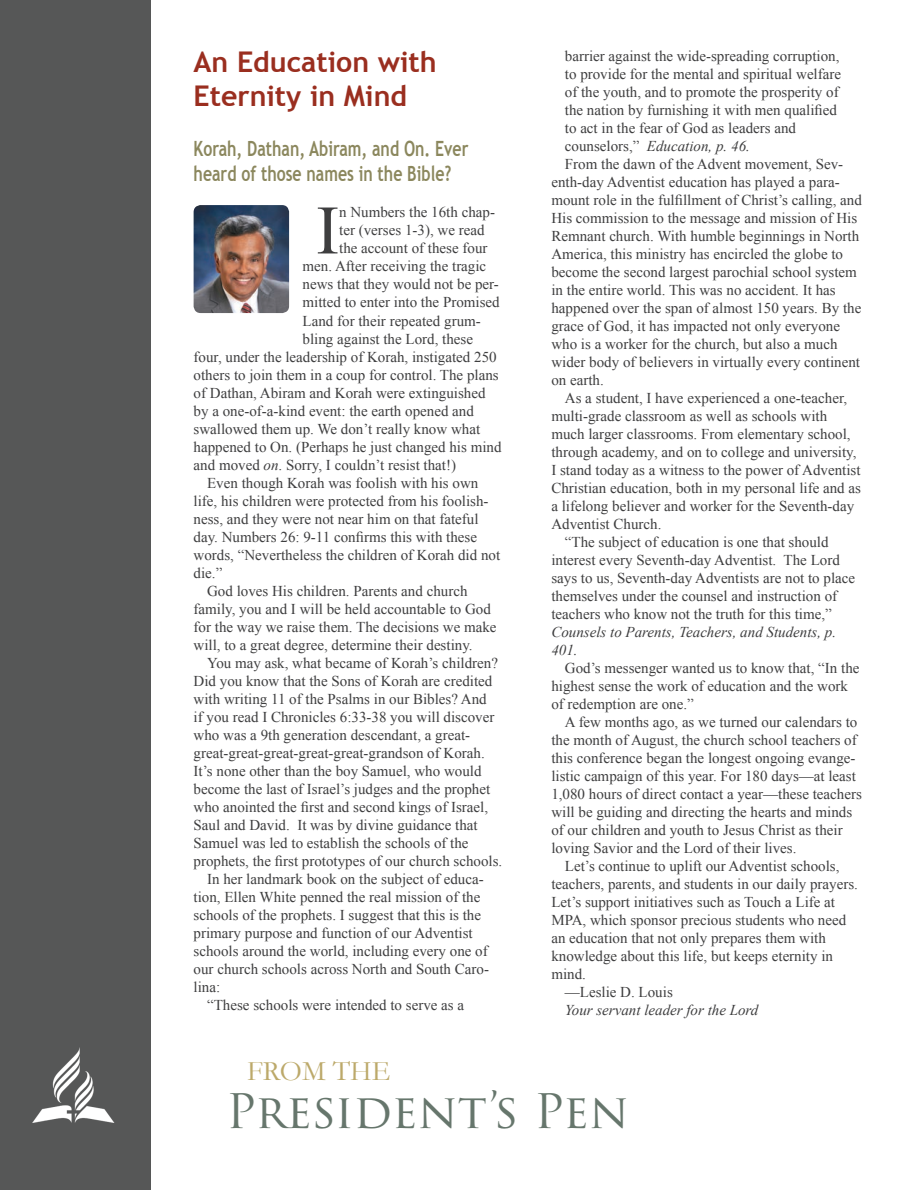
<style>
.page{position:relative;width:911px;height:1190px;background:#fff}
.page>*{position:absolute;margin:0;border:0;box-sizing:border-box;transform-origin:0 0}
.t1{font:69.3px "Times New Roman";color:#3e3e3f}
.t2{font:46.35px "Trajan Pro 3";letter-spacing:-.01em;color:#66766c}
.t3{font:700 28.5px/34.2px "Trebuchet MS";color:#9a2e1f}
.t4{font:28.35px "Garamond";color:#bca96a}
.t5{font:700 21px/25.2px "Trebuchet MS";color:#8b875d;scale:.76 1}
.t6{font:15px/18px "Times New Roman";color:#3e3e3f}
.t7{font:italic 15px/18px "Times New Roman";color:#3e3e3f}
.s1{font-style:italic}
.s2{font-style:normal}
</style>
<div class="page">
<div style="left:0;top:0;width:151px;height:1189px;background:#565757"></div>
<img style="left:194px;top:205px;width:95px;height:108px">
<img style="left:32px;top:1047px;width:83px;height:76px">
<h3 class="t3" style="left:194px;top:44px;width:245px">An Education with<br>Eternity in Mind</h3>
<h3 class="t5" style="left:194px;top:136px;width:363px">Korah, Dathan, Abiram, and On. Ever heard of those names in the Bible?</h3>
<h1 class="t1" style="left:316px;top:184px;width:25px">I</h1>
<p class="t6" style="left:339px;top:203px;width:157px">n Numbers the 16th chap-</p>
<p class="t6" style="left:339px;top:221px;width:147px">ter (verses 1-3), we read</p>
<p class="t6" style="left:339px;top:239px;width:150px">the account of these four</p>
<p class="t6" style="left:303px;top:257px;width:185px">men. After receiving the tragic</p>
<p class="t6" style="left:303px;top:275px;width:198px">news that they would not be per-</p>
<p class="t6" style="left:303px;top:293px;width:199px">mitted to enter into the Promised</p>
<p class="t6" style="left:303px;top:311px;width:180px">Land for their repeated grum-</p>
<p class="t6" style="left:303px;top:329px;width:172px">bling against the Lord, these</p>
<p class="t6" style="left:194px;top:347px;width:305px">four, under the leadership of Korah, instigated 250</p>
<p class="t6" style="left:194px;top:365px;width:307px">others to join them in a coup for control. The plans</p>
<p class="t6" style="left:194px;top:383px;width:294px">of Dathan, Abiram and Korah were extinguished</p>
<p class="t6" style="left:194px;top:401px;width:282px">by a one-of-a-kind event: the earth opened and</p>
<p class="t6" style="left:194px;top:419px;width:288px">swallowed them up. We don’t really know what</p>
<p class="t6" style="left:194px;top:437px;width:309px">happened to On. (Perhaps he just changed his mind</p>
<p class="t6" style="left:194px;top:455px;width:264px">and moved <span class="s1">on</span>. Sorry, I couldn’t resist that!)</p>
<p class="t6" style="left:207px;top:473px;width:273px">Even though Korah was foolish with his own</p>
<p class="t6" style="left:194px;top:491px;width:296px">life, his children were protected from his foolish-</p>
<p class="t6" style="left:194px;top:509px;width:286px">ness, and they were not near him on that fateful</p>
<p class="t6" style="left:194px;top:527px;width:285px">day. Numbers 26: 9-11 confirms this with these</p>
<p class="t6" style="left:194px;top:545px;width:308px">words, “Nevertheless the children of Korah did not</p>
<p class="t6" style="left:194px;top:563px;width:30px">die.”</p>
<p class="t6" style="left:207px;top:581px;width:262px">God loves His children. Parents and church</p>
<p class="t6" style="left:194px;top:599px;width:299px">family, you and I will be held accountable to God</p>
<p class="t6" style="left:194px;top:617px;width:304px">for the way we raise them. The decisions we make</p>
<p class="t6" style="left:194px;top:635px;width:280px">will, to a great degree, determine their destiny.</p>
<p class="t6" style="left:207px;top:653px;width:292px">You may ask, what became of Korah’s children?</p>
<p class="t6" style="left:194px;top:671px;width:300px">Did you know that the Sons of Korah are credited</p>
<p class="t6" style="left:194px;top:689px;width:295px">with writing 11 of the Psalms in our Bibles? And</p>
<p class="t6" style="left:194px;top:707px;width:302px">if you read I Chronicles 6:33-38 you will discover</p>
<p class="t6" style="left:194px;top:725px;width:278px">who was a 9th generation descendant, a great-</p>
<p class="t6" style="left:194px;top:743px;width:293px">great-great-great-great-great-grandson of Korah.</p>
<p class="t6" style="left:194px;top:761px;width:289px">It’s none other than the boy Samuel, who would</p>
<p class="t6" style="left:194px;top:779px;width:298px">become the last of Israel’s judges and the prophet</p>
<p class="t6" style="left:194px;top:797px;width:296px">who anointed the first and second kings of Israel,</p>
<p class="t6" style="left:194px;top:815px;width:286px">Saul and David. It was by divine guidance that</p>
<p class="t6" style="left:194px;top:833px;width:276px">Samuel was led to establish the schools of the</p>
<p class="t6" style="left:194px;top:851px;width:310px">prophets, the first prototypes of our church schools.</p>
<p class="t6" style="left:207px;top:869px;width:278px">In her landmark book on the subject of educa-</p>
<p class="t6" style="left:194px;top:887px;width:288px">tion, Ellen White penned the real mission of the</p>
<p class="t6" style="left:194px;top:905px;width:289px">schools of the prophets. I suggest that this is the</p>
<p class="t6" style="left:194px;top:923px;width:281px">primary purpose and function of our Adventist</p>
<p class="t6" style="left:194px;top:941px;width:296px">schools around the world, including every one of</p>
<p class="t6" style="left:194px;top:959px;width:297px">our church schools across North and South Caro-</p>
<p class="t6" style="left:194px;top:977px;width:28px">lina:</p>
<p class="t6" style="left:207px;top:995px;width:259px">“These schools were intended to serve as a</p>
<p class="t6" style="left:565px;top:47px;width:276px">barrier against the wide-spreading corruption,</p>
<p class="t6" style="left:565px;top:65px;width:278px">to provide for the mental and spiritual welfare</p>
<p class="t6" style="left:565px;top:83px;width:275px">of the youth, and to promote the prosperity of</p>
<p class="t6" style="left:565px;top:101px;width:274px">the nation by furnishing it with men qualified</p>
<p class="t6" style="left:565px;top:119px;width:233px">to act in the fear of God as leaders and</p>
<p class="t7" style="left:565px;top:137px;width:186px"><span class="s2">counselors,”</span> Education, p. 46.</p>
<p class="t6" style="left:565px;top:155px;width:280px">From the dawn of the Advent movement, Sev-</p>
<p class="t6" style="left:551px;top:173px;width:290px">enth-day Adventist education has played a para-</p>
<p class="t6" style="left:551px;top:191px;width:312px">mount role in the fulfillment of Christ’s calling, and</p>
<p class="t6" style="left:551px;top:209px;width:307px">His commission to the message and mission of His</p>
<p class="t6" style="left:551px;top:227px;width:309px">Remnant church. With humble beginnings in North</p>
<p class="t6" style="left:551px;top:245px;width:293px">America, this ministry has encircled the globe to</p>
<p class="t6" style="left:551px;top:263px;width:307px">become the second largest parochial school system</p>
<p class="t6" style="left:551px;top:281px;width:286px">in the entire world. This was no accident. It has</p>
<p class="t6" style="left:551px;top:299px;width:311px">happened over the span of almost 150 years. By the</p>
<p class="t6" style="left:551px;top:317px;width:290px">grace of God, it has impacted not only everyone</p>
<p class="t6" style="left:551px;top:335px;width:288px">who is a worker for the church, but also a much</p>
<p class="t6" style="left:551px;top:353px;width:310px">wider body of believers in virtually every continent</p>
<p class="t6" style="left:551px;top:371px;width:54px">on earth.</p>
<p class="t6" style="left:565px;top:389px;width:284px">As a student, I have experienced a one-teacher,</p>
<p class="t6" style="left:551px;top:407px;width:277px">multi-grade classroom as well as schools with</p>
<p class="t6" style="left:551px;top:425px;width:301px">much larger classrooms. From elementary school,</p>
<p class="t6" style="left:551px;top:443px;width:307px">through academy, and on to college and university,</p>
<p class="t6" style="left:551px;top:461px;width:311px">I stand today as a witness to the power of Adventist</p>
<p class="t6" style="left:551px;top:479px;width:311px">Christian education, both in my personal life and as</p>
<p class="t6" style="left:551px;top:497px;width:304px">a lifelong believer and worker for the Seventh-day</p>
<p class="t6" style="left:551px;top:515px;width:111px">Adventist Church.</p>
<p class="t6" style="left:565px;top:533px;width:265px">“The subject of education is one that should</p>
<p class="t6" style="left:551px;top:551px;width:290px">interest every Seventh-day Adventist. The Lord</p>
<p class="t6" style="left:551px;top:569px;width:305px">says to us, Seventh-day Adventists are not to place</p>
<p class="t6" style="left:551px;top:587px;width:287px">themselves under the counsel and instruction of</p>
<p class="t6" style="left:551px;top:605px;width:282px">teachers who know not the truth for this time,”</p>
<p class="t7" style="left:551px;top:623px;width:286px">Counsels to Parents, Teachers, and Students, p.<br>401.</p>
<p class="t6" style="left:551px;top:659px;width:310px;text-indent:14px">God’s messenger wanted us to know that, “In the highest sense the work of education and the work of redemption are one.”</p>
<p class="t6" style="left:551px;top:713px;width:312px;text-indent:14px">A few months ago, as we turned our calendars to the month of August, the church school teachers of this conference began the longest ongoing evange&shy;listic campaign of this year. For 180 days—at least 1,080 hours of direct contact a year—these teachers will be guiding and directing the hearts and minds of our children and youth to Jesus Christ as their loving Savior and the Lord of their lives.</p>
<p class="t6" style="left:565px;top:857px;width:276px">Let’s continue to uplift our Adventist schools,</p>
<p class="t6" style="left:551px;top:875px;width:308px">teachers, parents, and students in our daily prayers.</p>
<p class="t6" style="left:551px;top:893px;width:285px">Let’s support initiatives such as Touch a Life at</p>
<p class="t6" style="left:551px;top:911px;width:296px">MPA, which sponsor precious students who need</p>
<p class="t6" style="left:551px;top:929px;width:276px">an education that not only prepares them with</p>
<p class="t6" style="left:551px;top:947px;width:283px">knowledge about this life, but keeps eternity in</p>
<p class="t6" style="left:551px;top:965px;width:36px">mind.</p>
<p class="t6" style="left:565px;top:983px;width:109px">—Leslie D. Louis</p>
<p class="t7" style="left:565px;top:1001px;width:195px">Your servant leader for the Lord</p>
<h3 class="t4" style="left:247px;top:1054px;width:145px">FROM THE</h3>
<h2 class="t2" style="left:226px;top:1079px;width:405px">President’s Pen</h2>
</div>
